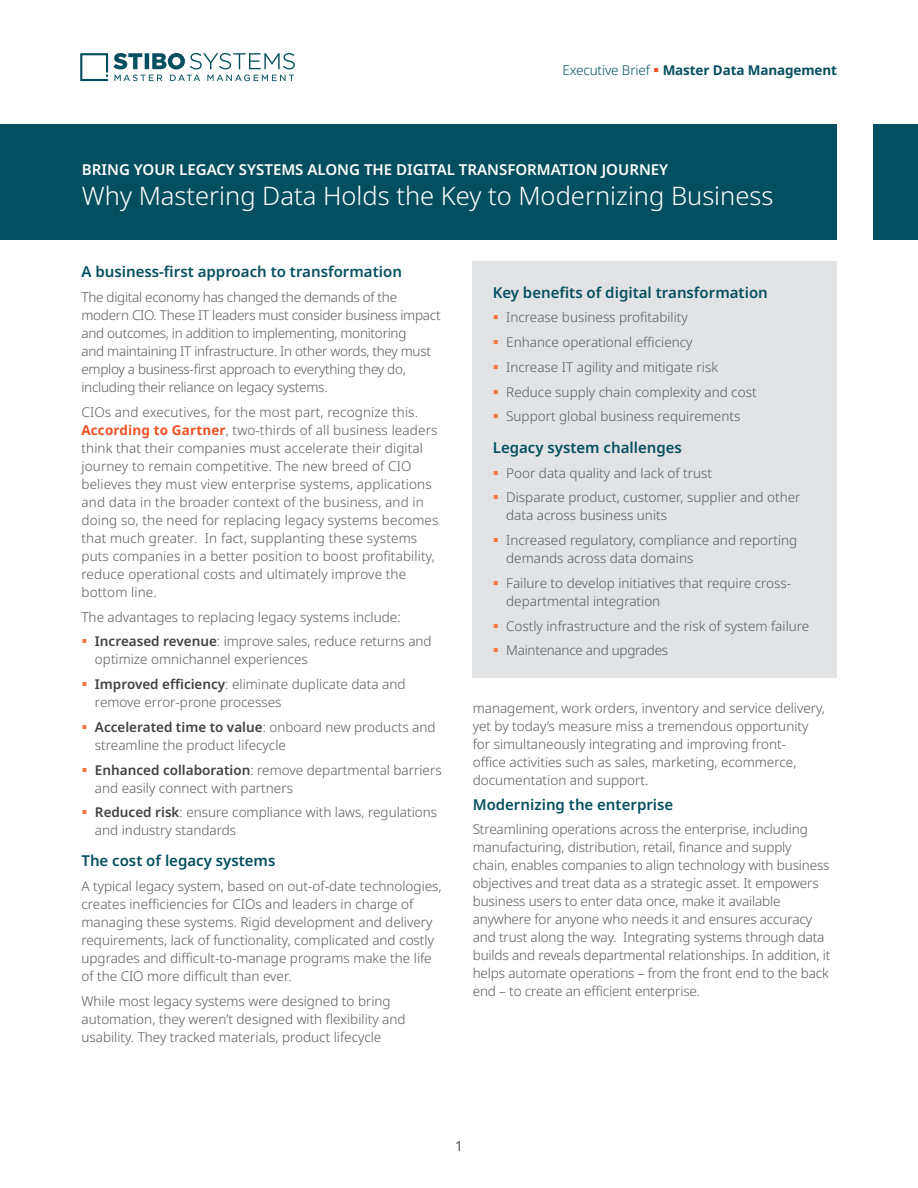
<style>
.page{position:relative;width:918px;height:1188px;background:#fff}
.page>*{position:absolute;margin:0;border:0;box-sizing:border-box;transform-origin:0 0}
.t1{font:300 25.5px "Noto Sans";color:#fff}
.t2{font:600 15px "Noto Sans";color:#044f5f}
.t3{font:600 15px "Noto Sans";color:#fff}
.t4{font:300 13.5px/18px "Noto Sans";color:#58595b}
.t5{font:300 13.5px/18px "Noto Sans";letter-spacing:-.02em;color:#58595b}
.t6{font:700 13.5px "Noto Sans";letter-spacing:-.01em;color:#044f5f}
.t7{font:300 13.5px "Noto Sans";color:#000}
.s1{font-weight:300}
.s2{color:#f05123}
.s3{font-weight:700;color:#f05123}
.s4{font-weight:600;color:#414042}
</style>
<div class="page">
<svg style="left:80px;top:53px;width:215px;height:28px"></svg>
<div style="left:0;top:124px;width:837px;height:116px;background:#044f5f"></div>
<div style="left:874px;top:124px;width:44px;height:116px;background:#044f5f"></div>
<div style="left:472px;top:261px;width:365px;height:417px;background:#e2e3e4"></div>
<p class="t6" style="left:562px;top:60px;width:276px"><span class="s1">Executive Brief</span> <span class="s2">▪</span> Master Data Management</p>
<p class="t3" style="left:82px;top:159px;width:588px">BRING YOUR LEGACY SYSTEMS ALONG THE DIGITAL TRANSFORMATION JOURNEY</p>
<h1 class="t1" style="left:82px;top:178px;width:693px">Why Mastering Data Holds the Key to Modernizing Business</h1>
<p class="t2" style="left:81px;top:261px;width:322px">A business-first approach to transformation</p>
<p class="t5" style="left:81px;top:289px;width:361px">The digital economy has changed the demands of the modern CIO. These IT leaders must consider business impact and outcomes, in addition to implementing, monitoring<br>and maintaining IT infrastructure. In other words, they must employ a business-first approach to everything they do, including their reliance on legacy systems.</p>
<p class="t4" style="left:81px;top:403px;width:359px">CIOs and executives, for the most part, recognize this.<br><span class="s3">According to Gartner</span>, two-thirds of all business leaders think that their companies must accelerate their digital journey to remain competitive. The new breed of CIO believes they must view enterprise systems, applications and data in the broader context of the business, and in doing so, the need for replacing legacy systems becomes that much greater. In fact, supplanting these systems puts companies in a better position to boost profitability, reduce operational costs and ultimately improve the bottom line.</p>
<p class="t4" style="left:95px;top:605px;width:338px;line-height:24.8px;text-indent:-14px">The advantages to replacing legacy systems include:<br><span class="s4">Increased revenue</span>: improve sales, reduce returns and</p>
<p class="t4" style="left:95px;top:647px;width:312px;line-height:24.8px">optimize omnichannel experiences<br><span class="s4">Improved efficiency</span>: eliminate duplicate data and</p>
<p class="t4" style="left:95px;top:690px;width:342px;line-height:24.8px">remove error-prone processes<br><span class="s4">Accelerated time to value</span>: onboard new products and</p>
<p class="t4" style="left:95px;top:733px;width:348px;line-height:24.8px">streamline the product lifecycle<br><span class="s4">Enhanced collaboration</span>: remove departmental barriers</p>
<p class="t4" style="left:95px;top:776px;width:344px;line-height:24.8px">and easily connect with partners<br><span class="s4">Reduced risk</span>: ensure compliance with laws, regulations</p>
<p class="t4" style="left:95px;top:822px;width:143px">and industry standards</p>
<p class="t2" style="left:81px;top:850px;width:195px">The cost of legacy systems</p>
<p class="t4" style="left:81px;top:877px;width:362px">A typical legacy system, based on out-of-date technologies, creates inefficiencies for CIOs and leaders in charge of managing these systems. Rigid development and delivery requirements, lack of functionality, complicated and costly upgrades and difficult-to-manage programs make the life of the CIO more difficult than ever.</p>
<p class="t4" style="left:81px;top:992px;width:326px">While most legacy systems were designed to bring automation, they weren’t designed with flexibility and usability. They tracked materials, product lifecycle</p>
<p class="t2" style="left:493px;top:282px;width:277px">Key benefits of digital transformation</p>
<p class="t4" style="left:506px;top:305px;width:252px;line-height:24.8px">Increase business profitability<br>Enhance operational efficiency<br>Increase IT agility and mitigate risk Reduce supply chain complexity and cost Support global business requirements</p>
<p class="t2" style="left:493px;top:437px;width:191px">Legacy system challenges</p>
<p class="t4" style="left:506px;top:461px;width:296px;line-height:24.8px">Poor data quality and lack of trust<br>Disparate product, customer, supplier and other</p>
<p class="t4" style="left:506px;top:503px;width:293px;line-height:24.8px">data across business units<br>Increased regulatory, compliance and reporting</p>
<p class="t4" style="left:506px;top:546px;width:286px;line-height:24.8px">demands across data domains<br>Failure to develop initiatives that require cross-</p>
<p class="t4" style="left:506px;top:589px;width:305px;line-height:24.8px">departmental integration<br>Costly infrastructure and the risk of system failure<br>Maintenance and upgrades</p>
<p class="t4" style="left:473px;top:699px;width:354px">management, work orders, inventory and service delivery, yet by today’s measure miss a tremendous opportunity for simultaneously integrating and improving front-<br>office activities such as sales, marketing, ecommerce, documentation and support.</p>
<p class="t2" style="left:473px;top:794px;width:202px">Modernizing the enterprise</p>
<p class="t4" style="left:473px;top:821px;width:359px">Streamlining operations across the enterprise, including manufacturing, distribution, retail, finance and supply<br>chain, enables companies to align technology with business objectives and treat data as a strategic asset. It empowers business users to enter data once, make it available anywhere for anyone who needs it and ensures accuracy and trust along the way. Integrating systems through data builds and reveals departmental relationships. In addition, it helps automate operations – from the front end to the back end – to create an efficient enterprise.</p>
<p class="t7" style="left:455px;top:1137px;width:9px">1</p>
</div>
